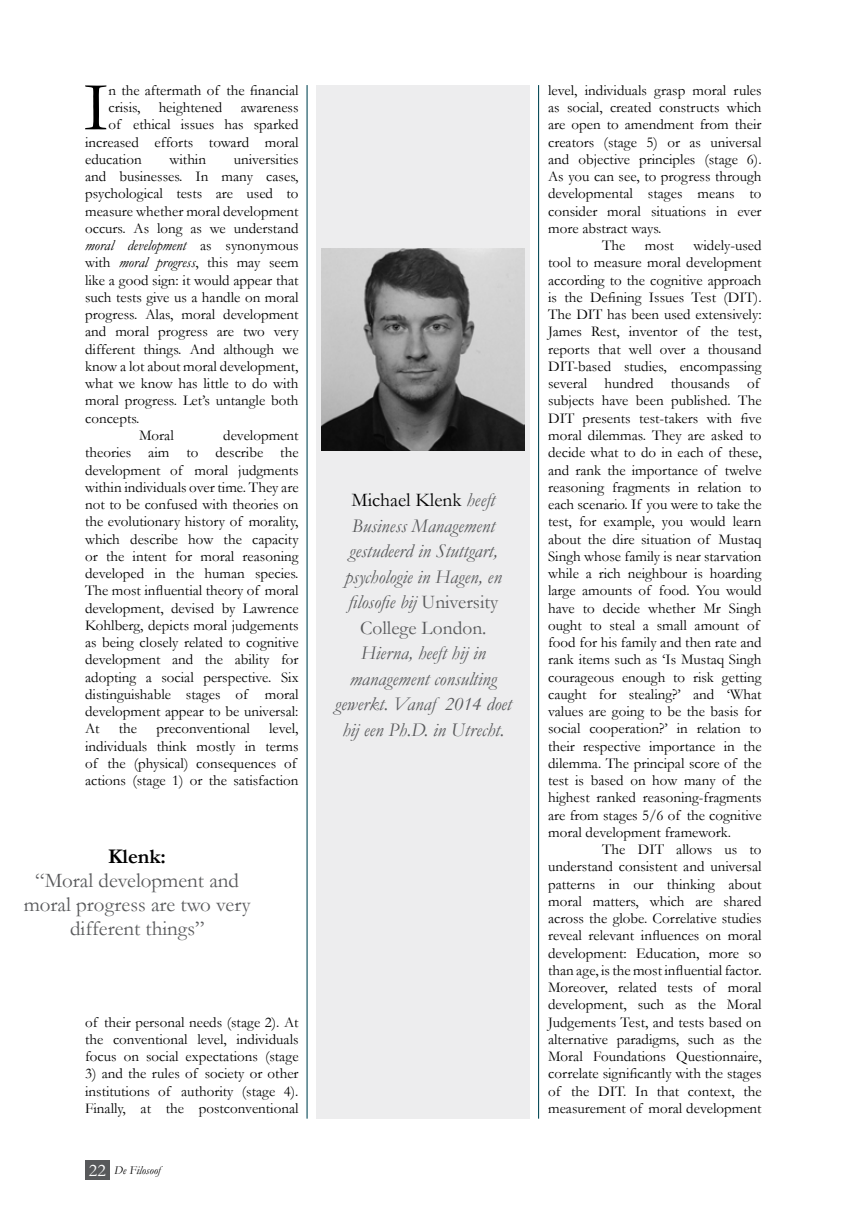
<style>
.page{position:relative;width:868px;height:1225px;background:#fff}
.page>*{position:absolute;margin:0;border:0;box-sizing:border-box;transform-origin:0 0}
.t1{font:70.35px "Garamond";color:#000}
.t2{font:21px/24px "Garamond";color:#58595b;text-align:center}
.t3{font:700 21px "Garamond";color:#000}
.t4{font:italic 19.5px/25.5px "Garamond";color:#58595b;text-align:center}
.t5{font:15px/17.2px "Garamond";color:#000;text-align:justify}
.t6{font:italic 15px "Garamond";color:#000}
.t7{font:italic 12px "Garamond";color:#000}
.s1{font-style:normal}
.s2{font-style:italic}
.s3{font-style:normal;font-size:18px;color:#fff}
.s4{font-style:normal;color:#000}
</style>
<div class="page">
<div style="left:85px;top:1160px;width:24px;height:20px;background:#58595b"></div>
<div style="left:316px;top:85px;width:214px;height:1033px;background:#ededee"></div>
<hr style="left:306px;top:85px;width:1px;height:1033px;background:#004553">
<hr style="left:538px;top:85px;width:1px;height:1033px;background:#004553">
<img style="left:322px;top:248px;width:202px;height:203px">
<h1 class="t1" style="left:84px;top:60px;width:26px">I</h1>
<p class="t5" style="left:108px;top:81px;width:191px">n the aftermath of the financial</p>
<p class="t5" style="left:108px;top:98px;width:191px">crisis, heightened awareness</p>
<p class="t5" style="left:108px;top:116px;width:191px">of ethical issues has sparked</p>
<p class="t5" style="left:85px;top:133px;width:215px">increased efforts toward moral</p>
<p class="t5" style="left:85px;top:150px;width:58px">education</p>
<p class="t5" style="left:169px;top:150px;width:38px">within</p>
<p class="t5" style="left:234px;top:150px;width:66px">universities</p>
<p class="t5" style="left:85px;top:167px;width:215px">and businesses. In many cases,</p>
<p class="t5" style="left:85px;top:185px;width:215px">psychological tests are used to</p>
<p class="t5" style="left:85px;top:202px;width:215px">measure whether moral development</p>
<p class="t5" style="left:85px;top:219px;width:215px">occurs. As long as we understand</p>
<p class="t6" style="left:85px;top:235px;width:215px">moral development <span class="s1">as synonymous</span></p>
<p class="t5" style="left:85px;top:254px;width:215px">with <span class="s2">moral progress</span>, this may seem</p>
<p class="t5" style="left:85px;top:271px;width:215px">like a good sign: it would appear that</p>
<p class="t5" style="left:85px;top:288px;width:215px">such tests give us a handle on moral</p>
<p class="t5" style="left:85px;top:305px;width:215px">progress. Alas, moral development</p>
<p class="t5" style="left:85px;top:323px;width:215px">and moral progress are two very</p>
<p class="t5" style="left:85px;top:340px;width:215px">different things. And although we</p>
<p class="t5" style="left:85px;top:357px;width:215px">know a lot about moral development,</p>
<p class="t5" style="left:85px;top:374px;width:215px">what we know has little to do with</p>
<p class="t5" style="left:85px;top:392px;width:215px">moral progress. Let’s untangle both</p>
<p class="t5" style="left:85px;top:409px;width:56px">concepts.</p>
<p class="t5" style="left:139px;top:426px;width:36px">Moral</p>
<p class="t5" style="left:85px;top:426px;width:215px;text-indent:138px">development theories aim to describe the development of moral judgments within individuals over time. They are not to be confused with theories on the evolutionary history of morality, which describe how the capacity or the intent for moral reasoning developed in the human species.<br>The most influential theory of moral development, devised by Lawrence Kohlberg, depicts moral judgements as being closely related to cognitive development and the ability for adopting a social perspective. Six distinguishable stages of moral development appear to be universal:<br>At</p>
<p class="t5" style="left:119px;top:719px;width:20px">the</p>
<p class="t5" style="left:156px;top:719px;width:95px">preconventional</p>
<p class="t5" style="left:85px;top:719px;width:215px;text-align:left;text-indent:184px">level, individuals think mostly in terms of the (physical) consequences of actions (stage 1) or the satisfaction</p>
<h2 class="t3" style="left:108px;top:842px;width:59px">Klenk:</h2>
<h2 class="t2" style="left:24px;top:868px;width:228px">“Moral development and moral progress are two very different things”</h2>
<p class="t5" style="left:85px;top:1013px;width:215px">of their personal needs (stage 2). At the conventional level, individuals focus on social expectations (stage</p>
<p class="t5" style="left:85px;top:1064px;width:215px">3) and the rules of society or other institutions of authority (stage 4).<br>Finally, at the postconventional</p>
<p class="t7" style="left:89px;top:1162px;width:73px"><span class="s3">22</span> De Filosoof</p>
<h3 class="t4" style="left:335px;top:487px;width:178px"><span class="s4">Michael Klenk</span> heeft<br>Business Management gestudeerd in Stuttgart, psychologie in Hagen, en filosofie bij <span class="s1">University<br>College London</span>.<br>Hierna, heeft hij in management consulting gewerkt. Vanaf 2014 doet hij een Ph.D. in Utrecht.</h3>
<p class="t5" style="left:548px;top:81px;width:215px">level, individuals grasp moral rules</p>
<p class="t5" style="left:548px;top:98px;width:215px">as social, created constructs which</p>
<p class="t5" style="left:548px;top:116px;width:215px">are open to amendment from their</p>
<p class="t5" style="left:548px;top:133px;width:215px">creators (stage 5) or as universal</p>
<p class="t5" style="left:548px;top:150px;width:215px">and objective principles (stage 6).</p>
<p class="t5" style="left:548px;top:167px;width:215px">As you can see, to progress through</p>
<p class="t5" style="left:548px;top:185px;width:215px">developmental stages means to</p>
<p class="t5" style="left:548px;top:202px;width:215px">consider moral situations in ever</p>
<p class="t5" style="left:548px;top:219px;width:115px">more abstract ways.</p>
<p class="t5" style="left:602px;top:236px;width:25px">The</p>
<p class="t5" style="left:645px;top:236px;width:31px">most</p>
<p class="t5" style="left:548px;top:236px;width:215px;text-align:left;text-indent:145px">widely-used tool to measure moral development according to the cognitive approach is the Defining Issues Test (DIT).<br>The DIT has been used extensively:<br>James Rest, inventor of the test, reports that well over a thousand DIT-based studies, encompassing several hundred thousands of subjects have been published. The DIT presents test-takers with five moral dilemmas. They are asked to decide what to do in each of these, and rank the importance of twelve reasoning fragments in relation to each scenario. If you were to take the test, for example, you would learn about the dire situation of Mustaq Singh whose family is near starvation while a rich neighbour is hoarding large amounts of food. You would have to decide whether Mr Singh ought to steal a small amount of food for his family and then rate and rank items such as ‘Is Mustaq Singh courageous enough to risk getting caught for stealing?’ and ‘What values are going to be the basis for social cooperation?’ in relation to their respective importance in the dilemma. The principal score of the test is based on how many of the highest ranked reasoning-fragments are from stages 5/6 of the cognitive moral development framework.</p>
<p class="t5" style="left:548px;top:840px;width:215px;text-indent:54px">The DIT allows us to understand consistent and universal patterns in our thinking about moral matters, which are shared across the globe. Correlative studies reveal relevant influences on moral development: Education, more so than age, is the most influential factor.<br>Moreover, related tests of moral development, such as the Moral Judgements Test, and tests based on alternative paradigms, such as the Moral Foundations Questionnaire, correlate significantly with the stages of the DIT. In that context, the measurement of moral development</p>
</div>
